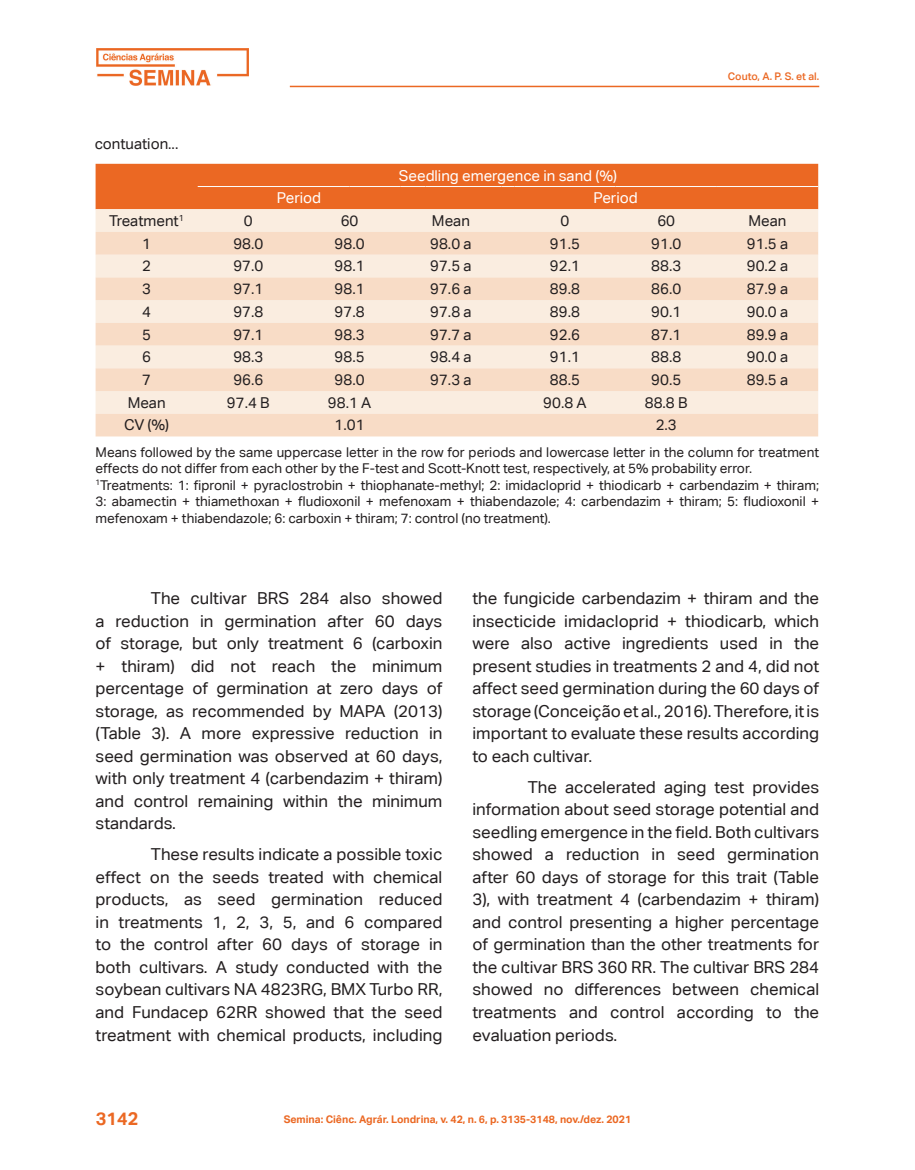
<style>
.page{position:relative;width:915px;height:1170px;background:#fff}
.page>*{position:absolute;margin:0;border:0;box-sizing:border-box;transform-origin:0 0}
.t1{font:700 18px "Aktiv Grotesk Corp";color:#eb6823}
.corpo_do_texto{font:16.5px/22.5px "Aktiv Grotesk Corp";color:#231f20;text-align:justify}
.texto_tabela{font:15px "Aktiv Grotesk Corp";color:#231f20}
.texto_tabela-2{font:15px "Aktiv Grotesk Corp";color:#fff}
.autor{font:15px "Aktiv Grotesk Corp";color:#231f20}
.legenda_de_tabela{font:13.5px/16.5px "Aktiv Grotesk Corp";color:#231f20}
.t2{font:700 10.5px "Aktiv Grotesk Corp";color:#eb6823}
.t3{font:500 10.5px "Aktiv Grotesk Corp";color:#eb6823}
</style>
<div class="page">
<hr style="left:290px;top:86px;width:529px;height:1px;background:#eb6823">
<img style="left:96px;top:48px;width:152px;height:37px">
<div style="left:95px;top:209px;width:722px;height:23px;background:#faede0"></div>
<svg style="left:95px;top:232px;width:722px;height:204px;fill:#f8dcc6"></svg>
<div style="left:95px;top:164px;width:722px;height:45px;background:#eb6823"></div>
<hr style="left:514px;top:186px;width:101px;height:1px;background:#fff">
<hr style="left:615px;top:186px;width:101px;height:1px;background:#fff">
<hr style="left:716px;top:186px;width:101px;height:1px;background:#fff">
<p class="autor" style="left:95px;top:134px;width:85px">contuation...</p>
<p class="texto_tabela-2" style="left:399px;top:166px;width:219px">Seedling emergence in sand (%)</p>
<p class="texto_tabela-2" style="left:277px;top:189px;width:46px">Period</p>
<p class="texto_tabela-2" style="left:593px;top:189px;width:46px">Period</p>
<p class="t3" style="left:727px;top:69px;width:93px">Couto, A. P. S. et al.</p>
<p class="texto_tabela" style="left:109px;top:212px;width:76px">Treatment<sup>1</sup></p>
<p class="texto_tabela" style="left:244px;top:212px;width:10px">0</p>
<p class="texto_tabela" style="left:340px;top:212px;width:19px">60</p>
<p class="texto_tabela" style="left:432px;top:212px;width:39px">Mean</p>
<p class="texto_tabela" style="left:560px;top:212px;width:10px">0</p>
<p class="texto_tabela" style="left:657px;top:212px;width:19px">60</p>
<p class="texto_tabela" style="left:748px;top:212px;width:39px">Mean</p>
<p class="texto_tabela" style="left:142px;top:234px;width:10px">1</p>
<p class="texto_tabela" style="left:233px;top:234px;width:31px">98.0</p>
<p class="texto_tabela" style="left:334px;top:234px;width:32px">98.0</p>
<p class="texto_tabela" style="left:430px;top:234px;width:43px">98.0 a</p>
<p class="texto_tabela" style="left:549px;top:234px;width:31px">91.5</p>
<p class="texto_tabela" style="left:651px;top:234px;width:31px">91.0</p>
<p class="texto_tabela" style="left:746px;top:234px;width:43px">91.5 a</p>
<p class="texto_tabela" style="left:142px;top:257px;width:10px">2</p>
<p class="texto_tabela" style="left:233px;top:257px;width:31px">97.0</p>
<p class="texto_tabela" style="left:334px;top:257px;width:32px">98.1</p>
<p class="texto_tabela" style="left:430px;top:257px;width:43px">97.5 a</p>
<p class="texto_tabela" style="left:549px;top:257px;width:31px">92.1</p>
<p class="texto_tabela" style="left:651px;top:257px;width:31px">88.3</p>
<p class="texto_tabela" style="left:746px;top:257px;width:43px">90.2 a</p>
<p class="texto_tabela" style="left:142px;top:280px;width:10px">3</p>
<p class="texto_tabela" style="left:233px;top:280px;width:31px">97.1</p>
<p class="texto_tabela" style="left:334px;top:280px;width:32px">98.1</p>
<p class="texto_tabela" style="left:430px;top:280px;width:43px">97.6 a</p>
<p class="texto_tabela" style="left:549px;top:280px;width:31px">89.8</p>
<p class="texto_tabela" style="left:651px;top:280px;width:31px">86.0</p>
<p class="texto_tabela" style="left:746px;top:280px;width:43px">87.9 a</p>
<p class="texto_tabela" style="left:142px;top:303px;width:10px">4</p>
<p class="texto_tabela" style="left:233px;top:303px;width:31px">97.8</p>
<p class="texto_tabela" style="left:334px;top:303px;width:32px">97.8</p>
<p class="texto_tabela" style="left:430px;top:303px;width:43px">97.8 a</p>
<p class="texto_tabela" style="left:549px;top:303px;width:31px">89.8</p>
<p class="texto_tabela" style="left:651px;top:303px;width:31px">90.1</p>
<p class="texto_tabela" style="left:746px;top:303px;width:43px">90.0 a</p>
<p class="texto_tabela" style="left:142px;top:325px;width:10px">5</p>
<p class="texto_tabela" style="left:233px;top:325px;width:31px">97.1</p>
<p class="texto_tabela" style="left:334px;top:325px;width:32px">98.3</p>
<p class="texto_tabela" style="left:430px;top:325px;width:43px">97.7 a</p>
<p class="texto_tabela" style="left:549px;top:325px;width:31px">92.6</p>
<p class="texto_tabela" style="left:651px;top:325px;width:31px">87.1</p>
<p class="texto_tabela" style="left:746px;top:325px;width:43px">89.9 a</p>
<p class="texto_tabela" style="left:142px;top:348px;width:10px">6</p>
<p class="texto_tabela" style="left:233px;top:348px;width:31px">98.3</p>
<p class="texto_tabela" style="left:334px;top:348px;width:32px">98.5</p>
<p class="texto_tabela" style="left:430px;top:348px;width:43px">98.4 a</p>
<p class="texto_tabela" style="left:549px;top:348px;width:31px">91.1</p>
<p class="texto_tabela" style="left:651px;top:348px;width:31px">88.8</p>
<p class="texto_tabela" style="left:746px;top:348px;width:43px">90.0 a</p>
<p class="texto_tabela" style="left:142px;top:371px;width:10px">7</p>
<p class="texto_tabela" style="left:233px;top:371px;width:31px">96.6</p>
<p class="texto_tabela" style="left:334px;top:371px;width:32px">98.0</p>
<p class="texto_tabela" style="left:430px;top:371px;width:43px">97.3 a</p>
<p class="texto_tabela" style="left:549px;top:371px;width:31px">88.5</p>
<p class="texto_tabela" style="left:651px;top:371px;width:31px">90.5</p>
<p class="texto_tabela" style="left:746px;top:371px;width:43px">89.5 a</p>
<p class="texto_tabela" style="left:128px;top:393px;width:39px">Mean</p>
<p class="texto_tabela" style="left:227px;top:393px;width:44px">97.4 B</p>
<p class="texto_tabela" style="left:328px;top:393px;width:45px">98.1 A</p>
<p class="texto_tabela" style="left:543px;top:393px;width:45px">90.8 A</p>
<p class="texto_tabela" style="left:644px;top:393px;width:44px">88.8 B</p>
<p class="texto_tabela" style="left:124px;top:416px;width:46px">CV (%)</p>
<p class="texto_tabela" style="left:334px;top:416px;width:32px">1.01</p>
<p class="texto_tabela" style="left:655px;top:416px;width:23px">2.3</p>
<p class="legenda_de_tabela" style="left:95px;top:443px;width:724px">Means followed by the same uppercase letter in the row for periods and lowercase letter in the column for treatment effects do not differ from each other by the F-test and Scott-Knott test, respectively, at 5% probability error.</p>
<p class="legenda_de_tabela" style="left:95px;top:476px;width:724px;text-align:justify"><sup>1</sup>Treatments: 1: fipronil + pyraclostrobin + thiophanate-methyl; 2: imidacloprid + thiodicarb + carbendazim + thiram; 3: abamectin + thiamethoxan + fludioxonil + mefenoxam + thiabendazole; 4: carbendazim + thiram; 5: fludioxonil + mefenoxam + thiabendazole; 6: carboxin + thiram; 7: control (no treatment).</p>
<p class="corpo_do_texto" style="left:95px;top:587px;width:348px;text-indent:55px">The cultivar BRS 284 also showed a reduction in germination after 60 days of storage, but only treatment 6 (carboxin + thiram) did not reach the minimum percentage of germination at zero days of storage, as recommended by MAPA (2013) (Table 3). A more expressive reduction in seed germination was observed at 60 days, with only treatment 4 (carbendazim + thiram) and control remaining within the minimum standards.</p>
<p class="corpo_do_texto" style="left:95px;top:843px;width:348px;text-indent:55px">These results indicate a possible toxic effect on the seeds treated with chemical products, as seed germination reduced in treatments 1, 2, 3, 5, and 6 compared to the control after 60 days of storage in both cultivars. A study conducted with the soybean cultivars NA 4823RG, BMX Turbo RR, and Fundacep 62RR showed that the seed treatment with chemical products, including</p>
<p class="corpo_do_texto" style="left:472px;top:587px;width:348px">the fungicide carbendazim + thiram and the insecticide imidacloprid + thiodicarb, which were also active ingredients used in the present studies in treatments 2 and 4, did not affect seed germination during the 60 days of storage (Conceição et al., 2016). Therefore, it is important to evaluate these results according to each cultivar.</p>
<p class="corpo_do_texto" style="left:472px;top:775px;width:348px;text-indent:55px">The accelerated aging test provides information about seed storage potential and seedling emergence in the field. Both cultivars showed a reduction in seed germination after 60 days of storage for this trait (Table 3), with treatment 4 (carbendazim + thiram) and control presenting a higher percentage of germination than the other treatments for the cultivar BRS 360 RR. The cultivar BRS 284 showed no differences between chemical treatments and control according to the evaluation periods.</p>
<p class="t1" style="left:96px;top:1107px;width:44px">3142</p>
<p class="t2" style="left:283px;top:1112px;width:349px">Semina: Ciênc. Agrár. Londrina, v. 42, n. 6, p. 3135-3148, nov./dez. 2021</p>
</div>
